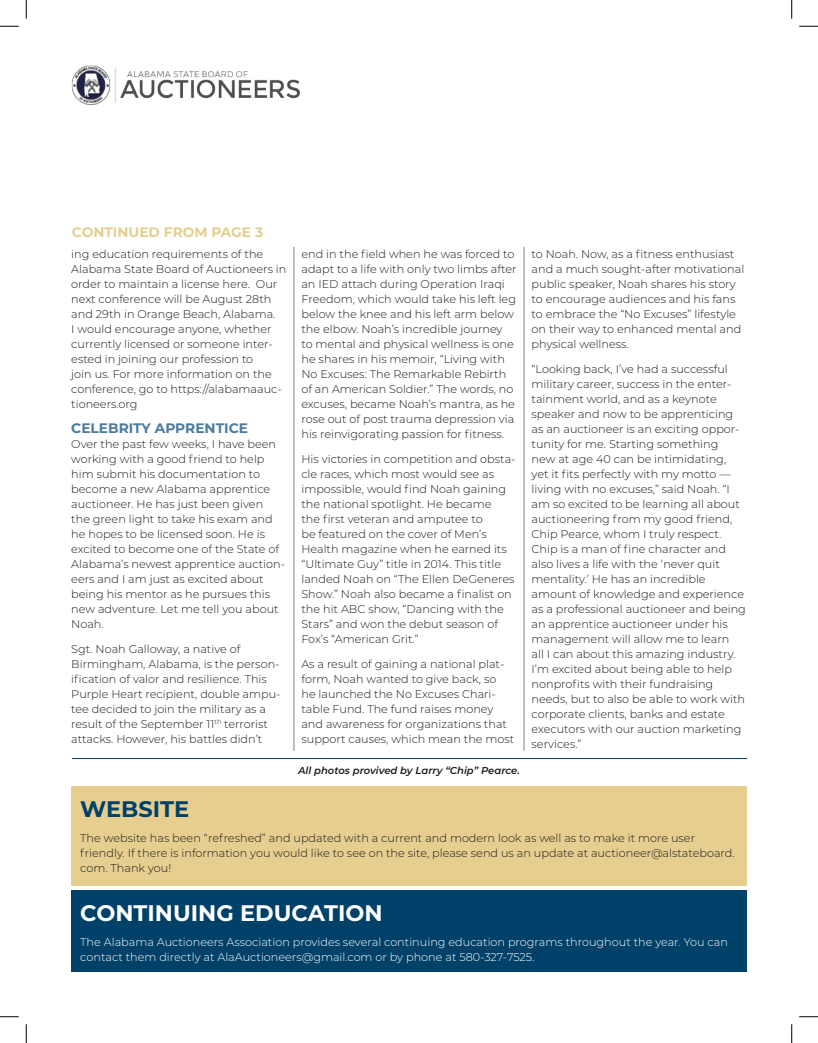
<style>
.page{position:relative;width:818px;height:1043px;background:#fff}
.page>*{position:absolute;margin:0;border:0;box-sizing:border-box;transform-origin:0 0}
.t1{font:700 22.5px "Montserrat";color:#fff}
.t2{font:700 22.5px "Montserrat";color:#004169}
.t3{font:700 13.75px "Montserrat";color:#4a7a9e}
.t4{font:700 13.75px "Montserrat";color:#e5ce8f}
.t5{font:300 11.25px/15px "Montserrat";color:#1c1b1a}
.t6{font:300 11.25px/15px "Montserrat";color:#fff}
.t7{font:italic 600 10px "Montserrat";color:#1c1b1a}
</style>
<div class="page">
<div style="left:71px;top:786px;width:675px;height:100px;background:#e5ce8f"></div>
<img style="left:71px;top:65px;width:229px;height:40px">
<div style="left:71px;top:889px;width:675px;height:82px;background:#004169"></div>
<hr style="left:293px;top:247px;width:1px;height:503px;background:#abacac">
<hr style="left:523px;top:247px;width:1px;height:503px;background:#abacac">
<hr style="left:72px;top:758px;width:675px;height:1px;background:#004169">
<svg style="left:0;top:25px;width:19px;height:2px"></svg>
<svg style="left:799px;top:25px;width:19px;height:2px"></svg>
<svg style="left:0;top:1016px;width:19px;height:1px"></svg>
<svg style="left:799px;top:1016px;width:19px;height:1px"></svg>
<svg style="left:25px;top:0;width:2px;height:19px"></svg>
<svg style="left:25px;top:1024px;width:2px;height:18px"></svg>
<svg style="left:791px;top:0;width:1px;height:19px"></svg>
<svg style="left:791px;top:1024px;width:1px;height:18px"></svg>
<p class="t4" style="left:72px;top:222px;width:193px">CONTINUED FROM PAGE 3</p>
<p class="t5" style="left:71px;top:246px;width:217px">ing education requirements of the Alabama State Board of Auctioneers in order to maintain a license here. Our next conference will be August 28th and 29th in Orange Beach, Alabama.<br>I would encourage anyone, whether currently licensed or someone inter&shy;ested in joining our profession to<br>join us. For more information on the conference, go to https://alabamaauc&shy;tioneers.org</p>
<p class="t3" style="left:71px;top:418px;width:178px">CELEBRITY APPRENTICE</p>
<p class="t5" style="left:71px;top:436px;width:215px">Over the past few weeks, I have been working with a good friend to help him submit his documentation to become a new Alabama apprentice auctioneer. He has just been given<br>the green light to take his exam and he hopes to be licensed soon. He is excited to become one of the State of<br>Alabama’s newest apprentice auction&shy;eers and I am just as excited about being his mentor as he pursues this new adventure. Let me tell you about<br>Noah.</p>
<p class="t5" style="left:71px;top:641px;width:211px">Sgt. Noah Galloway, a native of Birmingham, Alabama, is the person&shy;ification of valor and resilience. This Purple Heart recipient, double ampu&shy;tee decided to join the military as a result of the September 11<sup>th</sup> terrorist attacks. However, his battles didn’t</p>
<p class="t5" style="left:301px;top:246px;width:216px">end in the field when he was forced to adapt to a life with only two limbs after an IED attach during Operation Iraqi Freedom, which would take his left leg below the knee and his left arm below the elbow. Noah’s incredible journey to mental and physical wellness is one he shares in his memoir, “Living with No Excuses: The Remarkable Rebirth of an American Soldier.” The words, no excuses, became Noah’s mantra, as he rose out of post trauma depression via his reinvigorating passion for fitness.</p>
<p class="t5" style="left:301px;top:451px;width:215px">His victories in competition and obsta&shy;cle races, which most would see as impossible, would fi nd Noah gaining the national spotlight. He became<br>the fi rst veteran and amputee to<br>be featured on the cover of Men’s Health magazine when he earned its “Ultimate Guy” title in 2014. This title landed Noah on “The Ellen DeGeneres Show.” Noah also became a fi nalist on the hit ABC show, “Dancing with the Stars” and won the debut season of Fox’s “American Grit.”</p>
<p class="t5" style="left:301px;top:656px;width:214px">As a result of gaining a national plat&shy;form, Noah wanted to give back, so<br>he launched the No Excuses Chari&shy;table Fund. The fund raises money and awareness for organizations that support causes, which mean the most</p>
<p class="t7" style="left:298px;top:763px;width:223px">All photos provived by Larry “Chip” Pearce.</p>
<p class="t5" style="left:531px;top:246px;width:214px">to Noah. Now, as a fitness enthusiast and a much sought-after motivational public speaker, Noah shares his story to encourage audiences and his fans to embrace the “No Excuses” lifestyle on their way to enhanced mental and physical wellness.</p>
<p class="t5" style="left:531px;top:361px;width:216px">“Looking back, I’ve had a successful military career, success in the enter&shy;tainment world, and as a keynote speaker and now to be apprenticing as an auctioneer is an exciting oppor&shy;tunity for me. Starting something<br>new at age 40 can be intimidating, yet it fits perfectly with my motto — living with no excuses,” said Noah. “I am so excited to be learning all about auctioneering from my good friend, Chip Pearce, whom I truly respect.<br>Chip is a man of fi ne character and also lives a life with the ‘never quit mentality.’ He has an incredible amount of knowledge and experience as a professional auctioneer and being an apprentice auctioneer under his management will allow me to learn<br>all I can about this amazing industry.<br>I’m excited about being able to help nonprofits with their fundraising needs, but to also be able to work with corporate clients, banks and estate executors with our auction marketing services.”</p>
<h1 class="t2" style="left:80px;top:792px;width:110px">WEBSITE</h1>
<p class="t5" style="left:80px;top:830px;width:656px">The website has been “refreshed” and updated with a current and modern look as well as to make it more user friendly. If there is information you would like to see on the site, please send us an update at auctioneer@alstateboard. com. Thank you!</p>
<h1 class="t1" style="left:80px;top:896px;width:304px">CONTINUING EDUCATION</h1>
<p class="t6" style="left:80px;top:933px;width:649px">The Alabama Auctioneers Association provides several continuing education programs throughout the year. You can contact them directly at AlaAuctioneers@gmail.com or by phone at 580-327-7525.</p>
</div>
